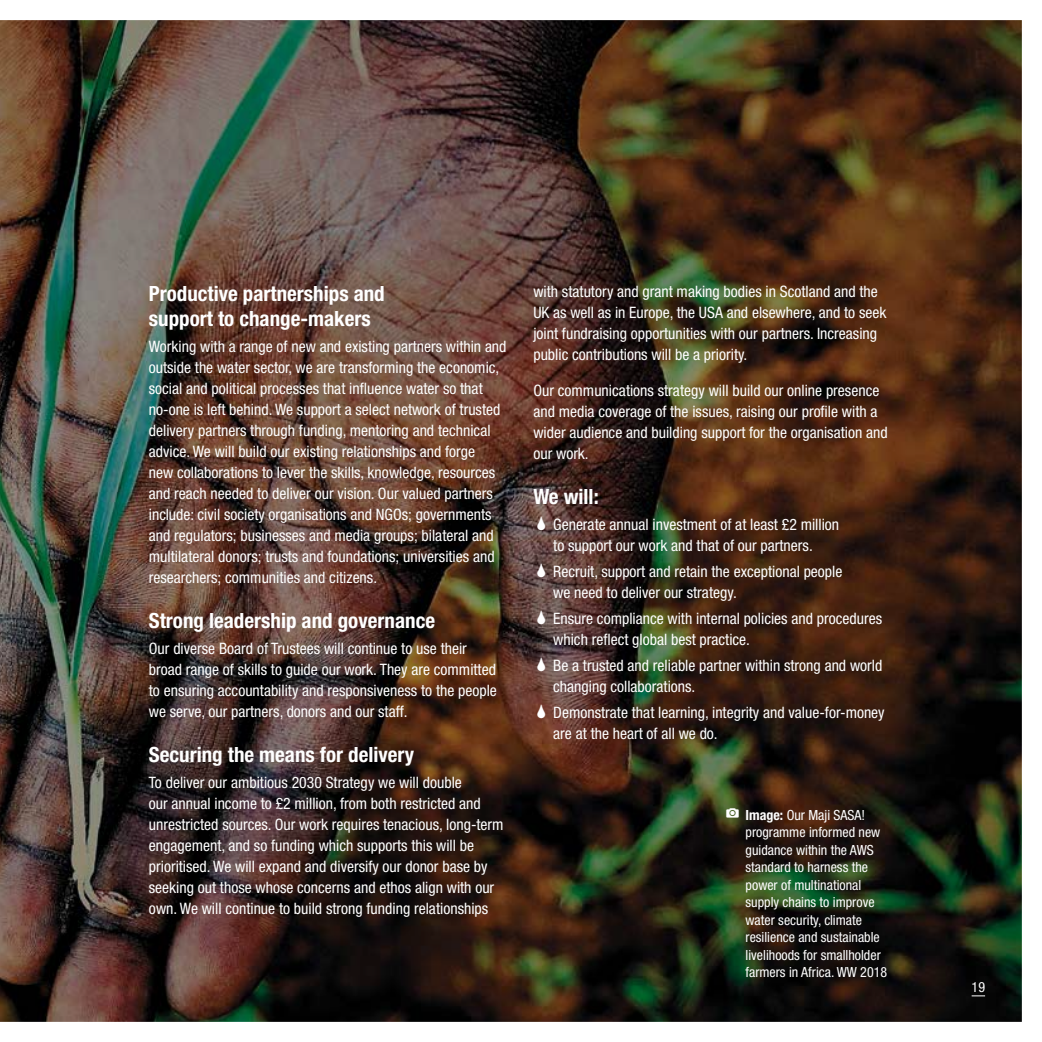
<style>
.page{position:relative;width:1042px;height:1042px;background:#fff}
.page>*{position:absolute;margin:0;border:0;box-sizing:border-box;transform-origin:0 0}
.t1{font:700 condensed 21px/25.2px "Helvetica Neue LT";color:#fff}
.t2{font:condensed 15.75px/21px "Helvetica Neue LT";color:#fff}
.t3{font:condensed 14px/17.5px "Helvetica Neue LT";color:#fff}
.s1{font-weight:700}
</style>
<div class="page">
<img style="left:0;top:20px;width:1022px;height:1002px">
<svg style="left:971px;top:995px;width:14px;height:1px"></svg>
<svg style="left:537px;top:517px;width:8px;height:13px"></svg>
<svg style="left:537px;top:563px;width:8px;height:14px"></svg>
<svg style="left:537px;top:610px;width:8px;height:14px"></svg>
<svg style="left:537px;top:657px;width:8px;height:14px"></svg>
<svg style="left:537px;top:704px;width:8px;height:14px"></svg>
<svg style="left:726px;top:808px;width:13px;height:9px"></svg>
<h1 class="t1" style="left:149px;top:280px;width:237px">Productive partnerships and support to change-makers</h1>
<p class="t2" style="left:149px;top:336px;width:359px">Working with a range of new and existing partners within and outside the water sector, we are transforming the economic, social and political processes that influence water so that no-one is left behind. We support a select network of trusted delivery partners through funding, mentoring and technical advice. We will build our existing relationships and forge<br>new collaborations to lever the skills, knowledge, resources and reach needed to deliver our vision. Our valued partners include: civil society organisations and NGOs; governments and regulators; businesses and media groups; bilateral and multilateral donors; trusts and foundations; universities and researchers; communities and citizens.</p>
<h1 class="t1" style="left:149px;top:608px;width:288px">Strong leadership and governance</h1>
<p class="t2" style="left:149px;top:638px;width:349px">Our diverse Board of Trustees will continue to use their broad range of skills to guide our work. They are committed to ensuring accountability and responsiveness to the people we serve, our partners, donors and our staff.</p>
<h1 class="t1" style="left:149px;top:742px;width:267px">Securing the means for delivery</h1>
<p class="t2" style="left:149px;top:772px;width:356px">To deliver our ambitious 2030 Strategy we will double<br>our annual income to £2 million, from both restricted and unrestricted sources. Our work requires tenacious, long-term engagement, and so funding which supports this will be prioritised. We will expand and diversify our donor base by seeking out those whose concerns and ethos align with our own. We will continue to build strong funding relationships</p>
<p class="t2" style="left:533px;top:281px;width:354px">with statutory and grant making bodies in Scotland and the UK as well as in Europe, the USA and elsewhere, and to seek joint fundraising opportunities with our partners. Increasing public contributions will be a priority.</p>
<p class="t2" style="left:533px;top:379px;width:356px">Our communications strategy will build our online presence and media coverage of the issues, raising our profile with a wider audience and building support for the organisation and our work.</p>
<h1 class="t1" style="left:533px;top:483px;width:67px">We will:</h1>
<p class="t2" style="left:553px;top:514px;width:287px">Generate annual investment of at least £2 million to support our work and that of our partners.</p>
<p class="t2" style="left:553px;top:560px;width:291px">Recruit, support and retain the exceptional people we need to deliver our strategy.</p>
<p class="t2" style="left:553px;top:607px;width:330px">Ensure compliance with internal policies and procedures which reflect global best practice.</p>
<p class="t2" style="left:553px;top:654px;width:331px">Be a trusted and reliable partner within strong and world changing collaborations.</p>
<p class="t2" style="left:553px;top:701px;width:333px">Demonstrate that learning, integrity and value-for-money are at the heart of all we do.</p>
<p class="t3" style="left:745px;top:806px;width:143px"><span class="s1">Image:</span> Our Maji SASA! programme informed new guidance within the AWS standard to harness the power of multinational supply chains to improve water security, climate resilience and sustainable livelihoods for smallholder farmers in Africa. WW 2018</p>
<p class="t3" style="left:971px;top:978px;width:15px">19</p>
</div>
